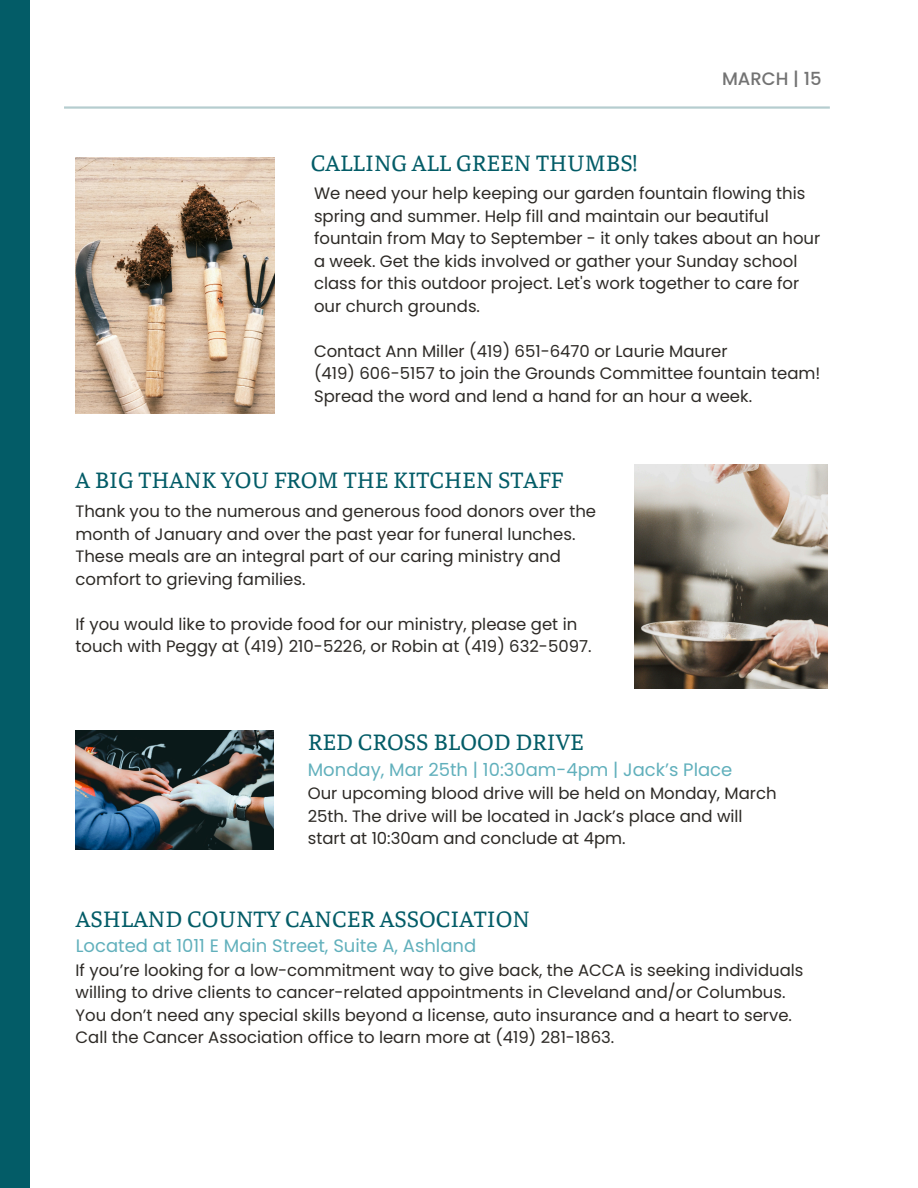
<style>
.page{position:relative;width:918px;height:1188px;background:#fff}
.page>*{position:absolute;margin:0;border:0;box-sizing:border-box;transform-origin:0 0}
.t1{font:24px "Faustina";color:#035c67}
.t2{font:18px "Poppins";color:#61b0bc}
.t3{font:500 18px "Poppins";color:#737373}
.t4{font:16.5px/22.5px "Poppins";color:#2d2a26}
</style>
<div class="page">
<hr style="left:64px;top:106px;width:766px;height:3px;background:#b5cdcf">
<div style="left:0;top:0;width:30px;height:1188px;background:#035c67"></div>
<img style="left:76px;top:157px;width:199px;height:257px">
<img style="left:635px;top:465px;width:192px;height:224px">
<img style="left:76px;top:731px;width:198px;height:119px">
<p class="t3" style="left:722px;top:66px;width:101px">MARCH | 15</p>
<h1 class="t1" style="left:311px;top:146px;width:328px">CALLING ALL GREEN THUMBS!</h1>
<p class="t4" style="left:314px;top:182px;width:508px">We need your help keeping our garden fountain flowing this spring and summer. Help fill and maintain our beautiful fountain from May to September - it only takes about an hour a week. Get the kids involved or gather your Sunday school class for this outdoor project. Let's work together to care for our church grounds.</p>
<p class="t4" style="left:314px;top:340px;width:415px">Contact Ann Miller (419) 651-6470 or Laurie Maurer</p>
<p class="t4" style="left:314px;top:362px;width:508px">(419) 606-5157 to join the Grounds Committee fountain team!<br>Spread the word and lend a hand for an hour a week.</p>
<p class="t1" style="left:76px;top:463px;width:489px">A BIG THANK YOU FROM THE KITCHEN STAFF</p>
<p class="t4" style="left:76px;top:500px;width:522px">Thank you to the numerous and generous food donors over the month of January and over the past year for funeral lunches.<br>These meals are an integral part of our caring ministry and comfort to grieving families.</p>
<p class="t4" style="left:76px;top:613px;width:518px">If you would like to provide food for our ministry, please get in touch with Peggy at (419) 210-5226, or Robin at (419) 632-5097.</p>
<h1 class="t1" style="left:308px;top:725px;width:278px">RED CROSS BLOOD DRIVE</h1>
<p class="t2" style="left:308px;top:757px;width:426px">Monday, Mar 25th | 10:30am-4pm | Jack’s Place</p>
<p class="t4" style="left:308px;top:782px;width:470px">Our upcoming blood drive will be held on Monday, March<br>25th. The drive will be located in Jack’s place and will start at 10:30am and conclude at 4pm.</p>
<p class="t1" style="left:76px;top:902px;width:456px">ASHLAND COUNTY CANCER ASSOCIATION</p>
<p class="t2" style="left:76px;top:933px;width:402px">Located at 1011 E Main Street, Suite A, Ashland</p>
<h1 class="t4" style="left:76px;top:959px;width:730px">If you’re looking for a low-commitment way to give back, the ACCA is seeking individuals willing to drive clients to cancer-related appointments in Cleveland and/or Columbus.<br>You don’t need any special skills beyond a license, auto insurance and a heart to serve.<br>Call the Cancer Association office to learn more at (419) 281-1863.</h1>
</div>
